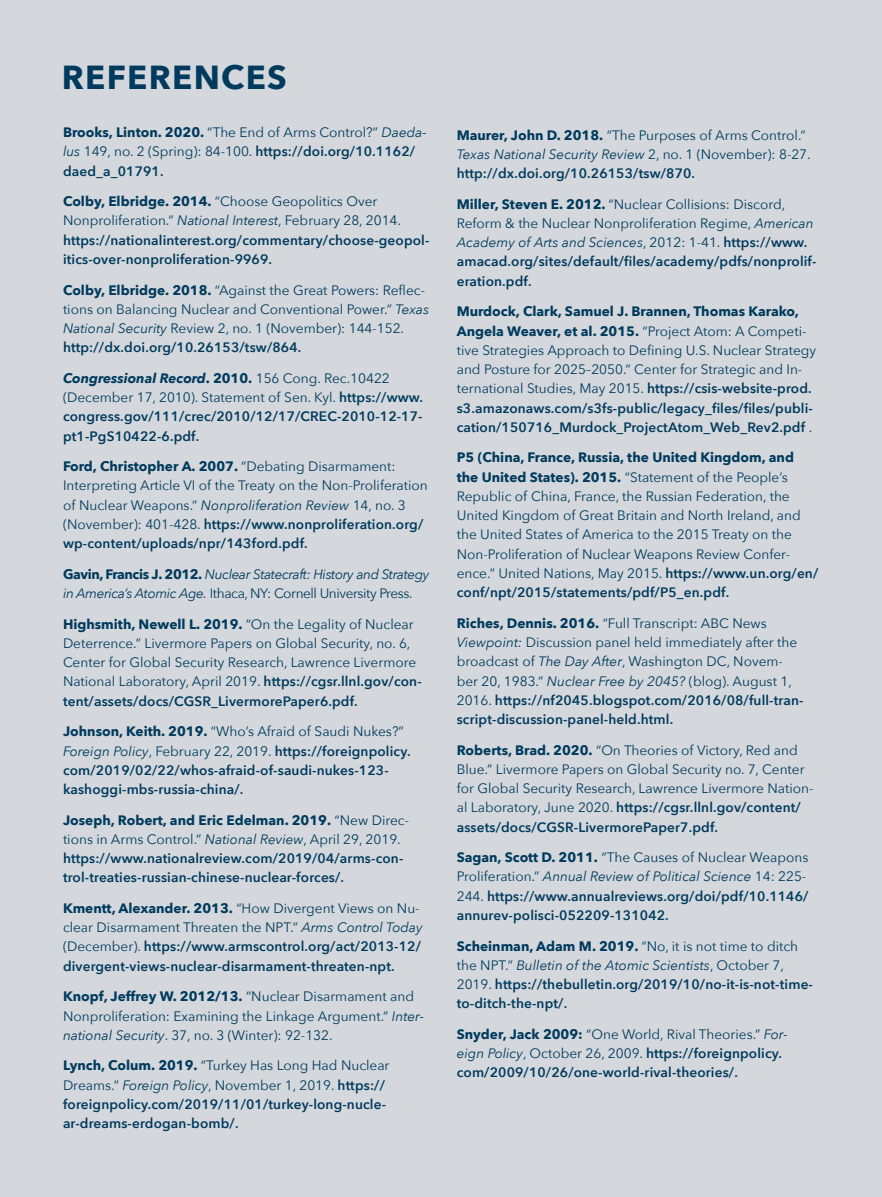
<style>
.page{position:relative;width:882px;height:1197px;background:#d4d8dc}
.page>*{position:absolute;margin:0;border:0;box-sizing:border-box;transform-origin:0 0}
.t1{font:700 33.25px "Avenir Next";letter-spacing:.04em;color:#003a5d}
.t2{font:13.65px/19.2px "Avenir Next";color:#003a5d}
.t3{font:600 13.65px/19.2px "Avenir Next";letter-spacing:.01em;color:#003a5d}
.t4{font:italic 13.65px/19.2px "Avenir Next";letter-spacing:-.03em;color:#003a5d}
.s1{font-weight:700}
.s2{font-style:italic}
.s3{font-weight:600}
.s4{font-weight:400}
.s5{font-weight:400;font-style:italic}
.s6{font-weight:700;font-style:italic}
.s7{font-weight:700;font-style:normal}
.s8{font-style:normal}
</style>
<div class="page">
<h1 class="t1" style="left:62px;top:49px;width:227px">REFERENCES</h1>
<p class="t2" style="left:63px;top:122px;width:365px"><span class="s1">Brooks, Linton. 2020.</span> “The End of Arms Control?” <span class="s2">Daeda&shy;lus</span> 149, no. 2 (Spring): 84-100. <span class="s3">https://doi.org/10.1162/ daed_a_01791.</span></p>
<p class="t3" style="left:63px;top:191px;width:368px"><span class="s1">Colby, Elbridge. 2014.</span> <span class="s4">“Choose Geopolitics Over Nonproliferation.”</span> <span class="s5">National Interest</span><span class="s4">, February 28, 2014. </span>https://nationalinterest.org/commentary/choose-geopol&shy;itics-over-nonproliferation-9969.</p>
<p class="t2" style="left:63px;top:280px;width:368px"><span class="s1">Colby, Elbridge. 2018.</span> “Against the Great Powers: Reflec&shy;tions on Balancing Nuclear and Conventional Power.” <span class="s2">Texas National Security</span> Review 2, no. 1 (November): 144-152. <span class="s3">http://dx.doi.org/10.26153/tsw/864.</span></p>
<p class="t3" style="left:63px;top:368px;width:362px"><span class="s6">Congressional Record</span><span class="s1">. 2010.</span> <span class="s4">156 Cong. Rec.10422 (December 17, 2010). Statement of Sen. Kyl.</span> https://www. congress.gov/111/crec/2010/12/17/CREC-2010-12-17- pt1-PgS10422-6.pdf.</p>
<p class="t2" style="left:63px;top:456px;width:366px"><span class="s1">Ford, Christopher A. 2007.</span> “Debating Disarmament:<br>Interpreting Article VI of the Treaty on the Non-Proliferation of Nuclear Weapons.” <span class="s2">Nonproliferation Review</span> 14, no. 3 (November): 401-428. <span class="s3">https://www.nonproliferation.org/ wp-content/uploads/npr/143ford.pdf.</span></p>
<p class="t4" style="left:63px;top:564px;width:368px"><span class="s7">Gavin, Francis J. 2012.</span> Nuclear Statecraft: History and Strategy in America’s Atomic Age. <span class="s8">Ithaca, NY: Cornell University Press.</span></p>
<p class="t2" style="left:63px;top:614px;width:360px"><span class="s1">Highsmith, Newell L. 2019.</span> “On the Legality of Nuclear Deterrence.” Livermore Papers on Global Security, no. 6, Center for Global Security Research, Lawrence Livermore National Laboratory, April 2019. <span class="s3">https://cgsr.llnl.gov/con&shy;tent/assets/docs/CGSR_LivermorePaper6.pdf.</span></p>
<p class="t3" style="left:63px;top:722px;width:349px"><span class="s1">Johnson, Keith. 2019.</span> <span class="s4">“Who’s Afraid of Saudi Nukes?” </span><span class="s5">Foreign Policy</span><span class="s4">, February 22, 2019.</span> https://foreignpolicy. com/2019/02/22/whos-afraid-of-saudi-nukes-123- kashoggi-mbs-russia-china/.</p>
<p class="t3" style="left:63px;top:810px;width:348px"><span class="s1">Joseph, Robert, and Eric Edelman. 2019.</span> <span class="s4">“New Direc&shy;tions in Arms Control.”</span> <span class="s5">National Review</span><span class="s4">, April 29, 2019. </span>https://www.nationalreview.com/2019/04/arms-con&shy;trol-treaties-russian-chinese-nuclear-forces/.</p>
<p class="t3" style="left:63px;top:898px;width:361px"><span class="s1">Kmentt, Alexander. 2013.</span> <span class="s4">“How Divergent Views on Nu&shy;clear Disarmament Threaten the NPT.”</span> <span class="s5">Arms Control Today </span><span class="s4">(December).</span> https://www.armscontrol.org/act/2013-12/ divergent-views-nuclear-disarmament-threaten-npt.</p>
<p class="t2" style="left:63px;top:986px;width:363px"><span class="s1">Knopf, Jeffrey W. 2012/13.</span> “Nuclear Disarmament and<br>Nonproliferation: Examining the Linkage Argument.” <span class="s2">Inter&shy;national Security</span>. 37, no. 3 (Winter): 92-132.</p>
<p class="t3" style="left:63px;top:1056px;width:328px"><span class="s1">Lynch, Colum. 2019.</span> <span class="s4">“Turkey Has Long Had Nuclear Dreams.”</span> <span class="s5">Foreign Policy</span><span class="s4">, November 1, 2019.</span> https:// foreignpolicy.com/2019/11/01/turkey-long-nucle&shy;ar-dreams-erdogan-bomb/.</p>
<p class="t2" style="left:457px;top:125px;width:356px"><span class="s1">Maurer, John D. 2018.</span> “The Purposes of Arms Control.”<br><span class="s2">Texas National Security Review</span> 2, no. 1 (November): 8-27. <span class="s3">http://dx.doi.org/10.26153/tsw/870.</span></p>
<p class="t2" style="left:457px;top:194px;width:361px"><span class="s1">Miller, Steven E. 2012.</span> “Nuclear Collisions: Discord, Reform &amp; the Nuclear Nonproliferation Regime, <span class="s2">American Academy of Arts and Sciences</span>, 2012: 1-41. <span class="s3">https://www. amacad.org/sites/default/files/academy/pdfs/nonprolif&shy;eration.pdf.</span></p>
<p class="t2" style="left:457px;top:301px;width:361px"><span class="s1">Murdock, Clark, Samuel J. Brannen, Thomas Karako, Angela Weaver, et al. 2015.</span> “Project Atom: A Competi&shy;tive Strategies Approach to Defining U.S. Nuclear Strategy and Posture for 2025–2050.” Center for Strategic and In&shy;ternational Studies, May 2015. <span class="s3">https://csis-website-prod. s3.amazonaws.com/s3fs-public/legacy_files/files/publi&shy;cation/150716_Murdock_ProjectAtom_Web_Rev2.pdf</span> .</p>
<p class="t2" style="left:457px;top:447px;width:363px"><span class="s1">P5 (China, France, Russia, the United Kingdom, and the United States). 2015.</span> “Statement of the People’s Republic of China, France, the Russian Federation, the United Kingdom of Great Britain and North Ireland, and the United States of America to the 2015 Treaty on the Non-Proliferation of Nuclear Weapons Review Confer&shy;ence.” United Nations, May 2015. <span class="s3">https://www.un.org/en/ conf/npt/2015/statements/pdf/P5_en.pdf.</span></p>
<p class="t2" style="left:457px;top:613px;width:348px"><span class="s1">Riches, Dennis. 2016.</span> “Full Transcript: ABC News <span class="s2">Viewpoint:</span> Discussion panel held immediately after the broadcast of <span class="s2">The Day After</span>, Washington DC, Novem&shy;ber 20, 1983.” <span class="s2">Nuclear Free by 2045?</span> (blog). August 1, 2016. <span class="s3">https://nf2045.blogspot.com/2016/08/full-tran&shy;script-discussion-panel-held.html.</span></p>
<p class="t2" style="left:457px;top:740px;width:358px"><span class="s1">Roberts, Brad. 2020.</span> “On Theories of Victory, Red and Blue.” Livermore Papers on Global Security no. 7, Center for Global Security Research, Lawrence Livermore Nation&shy;al Laboratory, June 2020. <span class="s3">https://cgsr.llnl.gov/content/ assets/docs/CGSR-LivermorePaper7.pdf.</span></p>
<p class="t3" style="left:457px;top:847px;width:353px"><span class="s1">Sagan, Scott D. 2011.</span> <span class="s4">“The Causes of Nuclear Weapons Proliferation.”</span> <span class="s5">Annual Review of Political Science</span> <span class="s4">14: 225- 244.</span> https://www.annualreviews.org/doi/pdf/10.1146/ annurev-polisci-052209-131042.</p>
<p class="t3" style="left:457px;top:936px;width:358px"><span class="s1">Scheinman, Adam M. 2019.</span> <span class="s4">“No, it is not time to ditch the NPT.”</span> <span class="s5">Bulletin of the Atomic Scientists</span><span class="s4">, October 7, 2019.</span> https://thebulletin.org/2019/10/no-it-is-not-time&shy;to-ditch-the-npt/.</p>
<p class="t3" style="left:457px;top:1024px;width:333px"><span class="s1">Snyder, Jack 2009:</span> <span class="s4">“One World, Rival Theories.”</span> <span class="s5">For&shy;eign Policy</span><span class="s4">, October 26, 2009.</span> https://foreignpolicy. com/2009/10/26/one-world-rival-theories/.</p>
</div>
